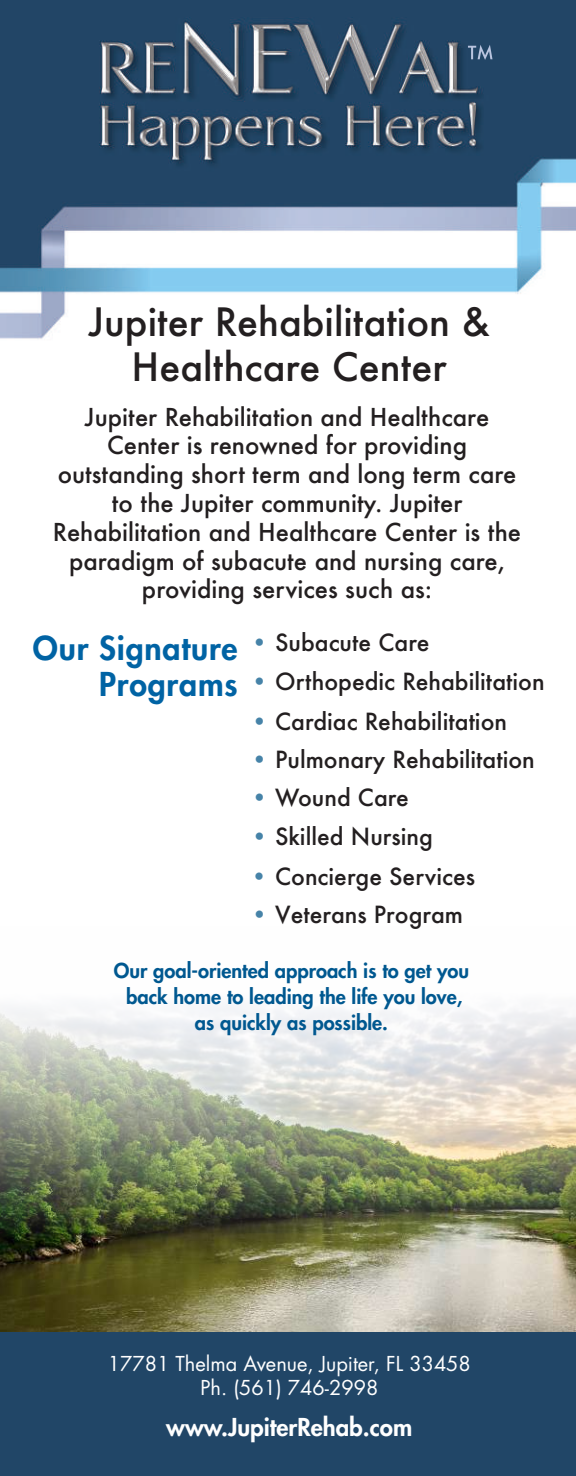
<style>
.page{position:relative;width:576px;height:1476px;background:#fff}
.page>*{position:absolute;margin:0;border:0;box-sizing:border-box;transform-origin:0 0}
.t1{font:500 38px/45.6px "Futura";color:#231f20;text-align:center}
.t2{font:800 32px/36.4px "Futura";letter-spacing:.025em;color:#0063a4;text-align:right}
.t3{font:500 24px/28.8px "Futura";color:#231f20;text-align:center}
.t4{font:800 24px "Futura";color:#fff}
.t5{font:500 23px "Futura";color:#231f20}
.t6{font:800 20px/26px "Futura";color:#005890;text-align:center}
.t7{font:20px/24px "Futura";color:#fff;text-align:center}
.s1{color:#4683a8}
</style>
<div class="page">
<img style="left:0;top:0;width:576px;height:339px">
<svg style="left:468px;top:45px;width:24px;height:15px"></svg>
<img style="left:0;top:1294px;width:576px;height:39px">
<img style="left:0;top:1003px;width:576px;height:291px">
<div style="left:0;top:1333px;width:576px;height:143px;background:#214667"></div>
<h1 class="t1" style="left:89px;top:298px;width:402px">Jupiter Rehabilitation &amp;<br>Healthcare Center</h1>
<p class="t3" style="left:53px;top:402px;width:470px">Jupiter Rehabilitation and Healthcare Center is renowned for providing outstanding short term and long term care to the Jupiter community. Jupiter Rehabilitation and Healthcare Center is the paradigm of subacute and nursing care, providing services such as:</p>
<h2 class="t2" style="left:33px;top:630px;width:206px">Our Signature<br>Programs</h2>
<p class="t5" style="left:251px;top:626px;width:180px"><span class="s1">•</span> Subacute Care</p>
<p class="t5" style="left:251px;top:666px;width:295px"><span class="s1">•</span> Orthopedic Rehabilitation</p>
<p class="t5" style="left:251px;top:706px;width:258px"><span class="s1">•</span> Cardiac Rehabilitation</p>
<p class="t5" style="left:251px;top:744px;width:286px"><span class="s1">•</span> Pulmonary Rehabilitation</p>
<p class="t5" style="left:251px;top:781px;width:160px"><span class="s1">•</span> Wound Care</p>
<p class="t5" style="left:251px;top:821px;width:184px"><span class="s1">•</span> Skilled Nursing</p>
<p class="t5" style="left:251px;top:860px;width:226px"><span class="s1">•</span> Concierge Services</p>
<p class="t5" style="left:251px;top:899px;width:214px"><span class="s1">•</span> Veterans Program</p>
<p class="t6" style="left:114px;top:957px;width:357px">Our goal-oriented approach is to get you back home to leading the life you love, as quickly as possible.</p>
<p class="t7" style="left:108px;top:1352px;width:365px">17781 Thelma Avenue, Jupiter, FL 33458<br>Ph. (561) 746-2998</p>
<p class="t4" style="left:166px;top:1412px;width:248px">www.JupiterRehab.com</p>
</div>
